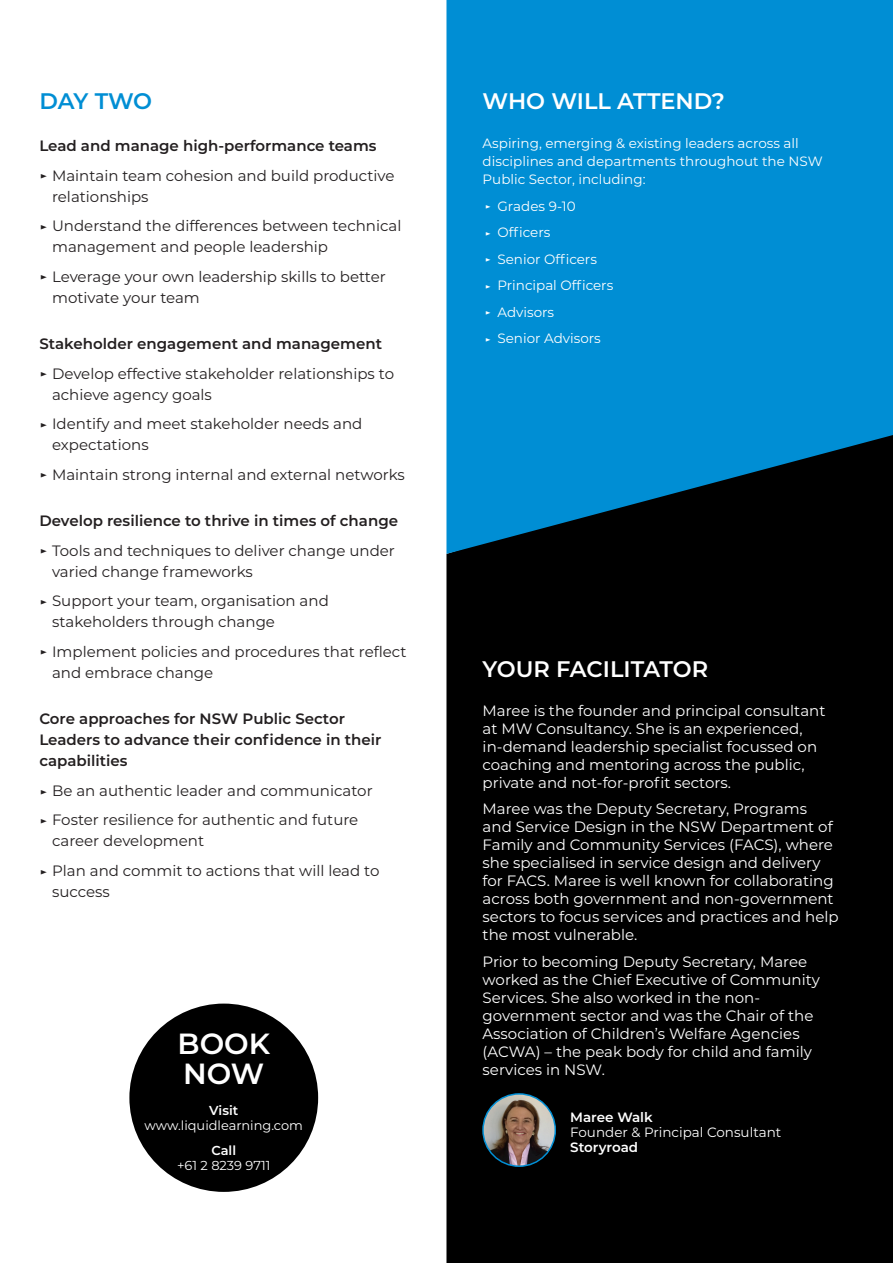
<style>
.page{position:relative;width:893px;height:1263px;background:#fff}
.page>*{position:absolute;margin:0;border:0;box-sizing:border-box;transform-origin:0 0}
.t1{font:600 29.1px/30.3px "Montserrat";color:#fff}
.t2{font:600 22.5px "Montserrat";color:#fff}
.t3{font:600 22.5px "Montserrat";letter-spacing:-.015em;color:#008ed4}
.t4{font:15px/18px "Montserrat";color:#fff}
.t5{font:15px/29.5px "Montserrat";color:#231f20}
.t6{font:600 15px/21px "Montserrat";color:#231f20}
.t7{font:13.5px/26.5px "Montserrat";color:#fff}
.t8{font:600 13.5px "Montserrat";color:#fff}
.t9{font:12.9px "Montserrat";color:#fff}
.t10{font:600 12.9px "Montserrat";color:#fff}
.s1{font-weight:600}
.s2{font-weight:600;font-size:10.35px}
.s3{font-size:10.35px}
.s4{font-weight:400}
.s5{font-weight:600;font-size:8.1px}
</style>
<div class="page">
<div style="left:446px;top:554px;width:447px;height:709px;background:#000"></div>
<svg style="left:446px;top:0;width:447px;height:554px;background:#007ebd"></svg>
<img style="left:483px;top:1094px;width:72px;height:72px;border-radius:36px">
<div style="left:482px;top:1093px;width:74px;height:74px;border:2px solid #008ed4;border-radius:50%"></div>
<div style="left:129px;top:1003px;width:189px;height:189px;background:#000;border-radius:50%"></div>
<h2 class="t3" style="left:39px;top:85px;width:114px">DAY TWO</h2>
<p class="t5" style="left:39px;top:131px;width:357px"><span class="s1">Lead and manage high-performance teams<br></span><span class="s2">▶</span> Maintain team cohesion and build productive</p>
<p class="t5" style="left:39px;top:181px;width:364px;text-indent:13px">relationships<br><span class="s2">▶</span> Understand the differences between technical</p>
<p class="t5" style="left:39px;top:232px;width:348px;text-indent:13px">management and people leadership<br><span class="s2">▶</span> Leverage your own leadership skills to better</p>
<p class="t5" style="left:52px;top:282px;width:149px">motivate your team</p>
<p class="t5" style="left:39px;top:329px;width:356px"><span class="s1">Stakeholder engagement and management<br></span><span class="s2">▶</span> Develop effective stakeholder relationships to</p>
<p class="t5" style="left:39px;top:379px;width:325px;text-indent:13px">achieve agency goals<br><span class="s2">▶</span> Identify and meet stakeholder needs and</p>
<p class="t5" style="left:39px;top:430px;width:367px;text-indent:13px">expectations<br><span class="s2">▶</span> Maintain strong internal and external networks</p>
<p class="t6" style="left:39px;top:505px;width:360px;line-height:29.5px">Develop resilience to thrive in times of change <span class="s3">▶</span> <span class="s4">Tools and techniques to deliver change under</span></p>
<p class="t5" style="left:39px;top:556px;width:291px;text-indent:13px">varied change frameworks<br><span class="s2">▶</span> Support your team, organisation and</p>
<p class="t5" style="left:39px;top:607px;width:369px;text-indent:13px">stakeholders through change<br><span class="s2">▶</span> Implement policies and procedures that reflect</p>
<p class="t5" style="left:52px;top:657px;width:163px">and embrace change</p>
<p class="t6" style="left:39px;top:708px;width:344px">Core approaches for NSW Public Sector<br>Leaders to advance their confidence in their capabilities</p>
<p class="t5" style="left:39px;top:775px;width:335px"><span class="s2">▶</span> Be an authentic leader and communicator <span class="s2">▶</span> Foster resilience for authentic and future</p>
<p class="t5" style="left:39px;top:826px;width:342px;text-indent:13px">career development<br><span class="s2">▶</span> Plan and commit to actions that will lead to</p>
<p class="t5" style="left:52px;top:876px;width:59px">success</p>
<h1 class="t1" style="left:177px;top:1027px;width:94px">BOOK<br>NOW</h1>
<p class="t10" style="left:209px;top:1101px;width:30px">Visit</p>
<p class="t9" style="left:144px;top:1116px;width:160px">www.liquidlearning.com</p>
<p class="t10" style="left:211px;top:1141px;width:26px">Call</p>
<p class="t9" style="left:177px;top:1157px;width:95px">+61 2 8239 9711</p>
<h2 class="t2" style="left:483px;top:85px;width:244px">WHO WILL ATTEND?</h2>
<p class="t7" style="left:483px;top:134px;width:342px;line-height:18px">Aspiring, emerging &amp; existing leaders across all disciplines and departments throughout the NSW<br>Public Sector, including:</p>
<p class="t7" style="left:485px;top:192px;width:130px"><span class="s5">▶</span> Grades 9-10<br><span class="s5">▶</span> Officers<br><span class="s5">▶</span> Senior Officers<br><span class="s5">▶</span> Principal Officers <span class="s5">▶</span> Advisors<br><span class="s5">▶</span> Senior Advisors</p>
<h2 class="t2" style="left:483px;top:653px;width:227px">YOUR FACILITATOR</h2>
<p class="t4" style="left:483px;top:701px;width:344px">Maree is the founder and principal consultant at MW Consultancy. She is an experienced, in-demand leadership specialist focussed on coaching and mentoring across the public, private and not-for-profit sectors.</p>
<p class="t4" style="left:483px;top:799px;width:358px">Maree was the Deputy Secretary, Programs and Service Design in the NSW Department of Family and Community Services (FACS), where she specialised in service design and delivery for FACS. Maree is well known for collaborating across both government and non-government sectors to focus services and practices and help the most vulnerable.</p>
<p class="t4" style="left:483px;top:952px;width:339px">Prior to becoming Deputy Secretary, Maree worked as the Chief Executive of Community Services. She also worked in the non&shy;government sector and was the Chair of the Association of Children’s Welfare Agencies (ACWA) – the peak body for child and family services in NSW.</p>
<p class="t8" style="left:570px;top:1107px;width:84px">Maree Walk</p>
<p class="t7" style="left:570px;top:1118px;width:213px">Founder &amp; Principal Consultant</p>
<p class="t8" style="left:570px;top:1137px;width:70px">Storyroad</p>
</div>
